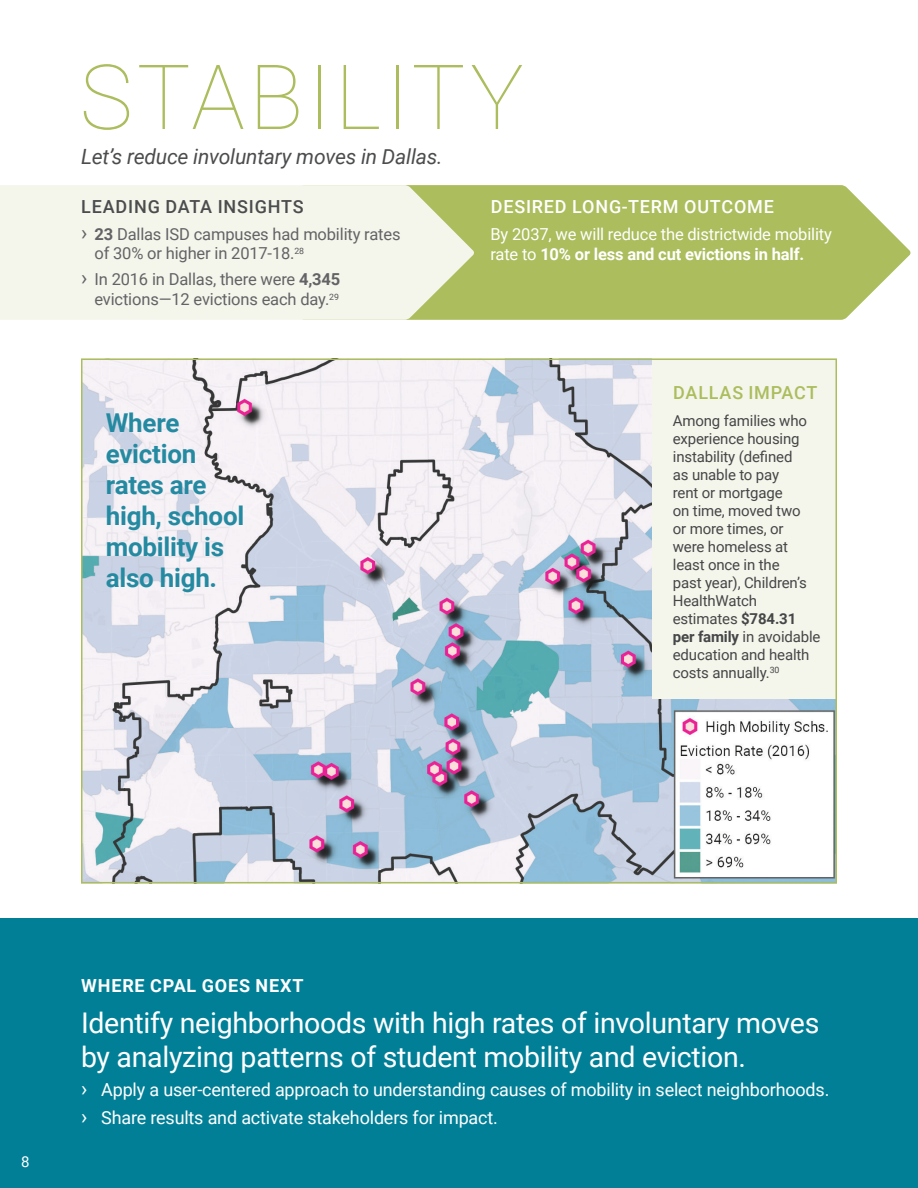
<style>
.page{position:relative;width:918px;height:1188px;background:#fff}
.page>*{position:absolute;margin:0;border:0;box-sizing:border-box;transform-origin:0 0}
.t1{font:100 90px "Roboto";letter-spacing:.045em;color:#abbd5d}
.bullets{font:28.5px/34.2px "Roboto";letter-spacing:-.01em;color:#fff}
.text{font:700 25.95px/30.9px "Roboto";letter-spacing:-.01em;color:#248aa1}
.text_-_intro{font:italic 21px "Roboto";letter-spacing:-.01em;color:#4b4c4d}
.bullets-2{font:18px "Roboto";letter-spacing:-.01em;color:#fff}
.subheader{font:500 18px "Roboto";letter-spacing:.045em;color:#fff}
.subheader-2{font:500 18px "Roboto";letter-spacing:.045em;color:#4b4c4d}
.header_-_teal{font:700 18px "Roboto";letter-spacing:.045em;color:#fff}
.subheader-3{font:500 18px "Roboto";letter-spacing:.045em;color:#abbd5d}
.text_-_intro-2{font:16.5px/19.5px "Roboto";letter-spacing:-.01em;color:#636366}
.text_-_intro-3{font:16.5px/19.8px "Roboto";letter-spacing:-.01em;color:#fff}
.text-2{font:15px/18px "Roboto";letter-spacing:-.01em;color:#454647}
.text-3{font:15px "Roboto";color:#fff}
.s1{font-size:21px}
.s2{font-weight:700}
</style>
<div class="page">
<img style="left:84px;top:362px;width:750px;height:518px">
<div style="left:652px;top:359px;width:185px;height:340px;background:#f4f6eb"></div>
<div style="left:0;top:918px;width:918px;height:270px;background:#007f97"></div>
<svg style="left:474px;top:185px;width:437px;height:135px;background:#b1c269"></svg>
<svg style="left:0;top:185px;width:474px;height:135px;background:#eff2e1"></svg>
<p class="t1" style="left:80px;top:34px;width:446px">STABILITY</p>
<p class="text_-_intro" style="left:81px;top:142px;width:363px">Let’s reduce involuntary moves in Dallas.</p>
<p class="subheader-2" style="left:81px;top:194px;width:224px">LEADING DATA INSIGHTS</p>
<p class="text_-_intro-2" style="left:94px;top:223px;width:308px;text-indent:-14px"><span class="s1">›</span> <span class="s2">23</span> Dallas ISD campuses had mobility rates of 30% or higher in 2017-18.<sup>28</sup></p>
<p class="text_-_intro-2" style="left:81px;top:269px;width:261px;text-align:right"><span class="s1">›</span> In 2016 in Dallas, there were <span class="s2">4,345 </span>evictions—12 evictions each day.<sup>29</sup></p>
<p class="text" style="left:106px;top:407px;width:140px">Where eviction rates are high, school mobility is also high.</p>
<p class="subheader" style="left:491px;top:194px;width:285px">DESIRED LONG-TERM OUTCOME</p>
<p class="text_-_intro-3" style="left:490px;top:224px;width:343px">By 2037, we will reduce the districtwide mobility rate to <span class="s2">10% or less and cut evictions in half.</span></p>
<p class="subheader-3" style="left:673px;top:380px;width:146px">DALLAS IMPACT</p>
<p class="text-2" style="left:673px;top:411px;width:149px">Among families who experience housing instability (defined<br>as unable to pay<br>rent or mortgage<br>on time, moved two<br>or more times, or<br>were homeless at least once in the<br>past year), Children’s<br>HealthWatch estimates <span class="s2">$784.31 per family</span> in avoidable education and health costs annually.<sup>30</sup></p>
<p class="text-3" style="left:21px;top:1151px;width:10px">8</p>
<p class="header_-_teal" style="left:81px;top:973px;width:224px">WHERE CPAL GOES NEXT</p>
<p class="bullets" style="left:81px;top:1005px;width:740px">Identify neighborhoods with high rates of involuntary moves by analyzing patterns of student mobility and eviction.</p>
<p class="bullets-2" style="left:81px;top:1077px;width:750px"><span class="s1">›</span> Apply a user-centered approach to understanding causes of mobility in select neighborhoods.</p>
<p class="bullets-2" style="left:81px;top:1105px;width:418px"><span class="s1">›</span> Share results and activate stakeholders for impact.</p>
</div>
